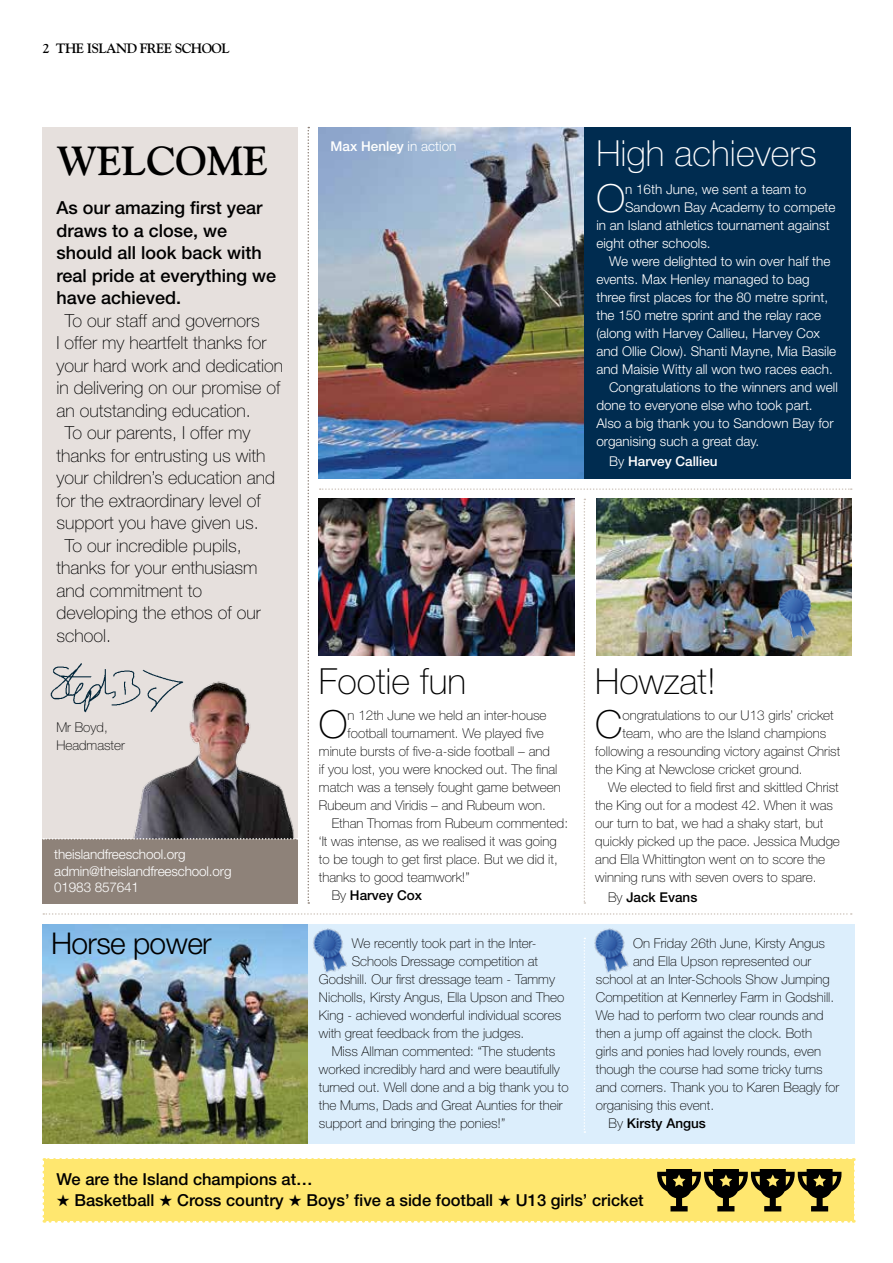
<style>
.page{position:relative;width:893px;height:1263px;background:#fff}
.page>*{position:absolute;margin:0;border:0;box-sizing:border-box;transform-origin:0 0}
.t1{font:700 40.5px "Goudy";color:#000}
.t2{font:100 38.7px "Helvetica Neue";color:#000}
.t3{font:100 38.7px "Helvetica Neue";color:#fff}
.t4{font:100 36px "Helvetica Neue";color:#000}
.t5{font:100 36px "Helvetica Neue";color:#fff}
.t6{font:300 30px "Helvetica Neue";letter-spacing:-.02em;color:#000}
.t7{font:100 18px "Helvetica Neue";color:#000}
.t8{font:500 18px/22.5px "Helvetica Neue";color:#000}
.t9{font:500 16.5px "Helvetica Neue";color:#000}
.t10{font:100 13.5px/18px "Helvetica Neue";color:#000}
.t11{font:300 13.5px/16.5px "Helvetica Neue";color:#fff}
.t12{font:500 13.5px "Helvetica Neue";color:#000}
.t13{font:500 13.5px "Helvetica Neue";color:#fff}
.t14{font:700 13.5px "Goudy";letter-spacing:-.04em;color:#000}
.s1{font-weight:300}
.s2{font-weight:100}
</style>
<div class="page">
<div style="left:47px;top:924px;width:808px;height:220px;background:#dceefc"></div>
<div style="left:43px;top:128px;width:255px;height:719px;background:#e6e0dd"></div>
<div style="left:43px;top:839px;width:255px;height:65px;background:#8e8279"></div>
<img style="left:319px;top:128px;width:265px;height:350px">
<img style="left:133px;top:681px;width:161px;height:157px">
<div style="left:584px;top:127px;width:266px;height:351px;background:#002c50"></div>
<svg style="left:308px;top:127px;width:1px;height:777px"></svg>
<img style="left:50px;top:663px;width:139px;height:53px">
<img style="left:319px;top:499px;width:255px;height:157px">
<svg style="left:584px;top:499px;width:1px;height:405px"></svg>
<img style="left:596px;top:499px;width:255px;height:157px">
<svg style="left:43px;top:838px;width:255px;height:2px"></svg>
<svg style="left:43px;top:913px;width:809px;height:2px"></svg>
<svg style="left:320px;top:488px;width:532px;height:2px"></svg>
<img style="left:43px;top:924px;width:265px;height:220px">
<svg style="left:43px;top:1158px;width:812px;height:65px;background:#ecd66b"></svg>
<img style="left:773px;top:584px;width:45px;height:56px">
<img style="left:313px;top:928px;width:34px;height:45px">
<img style="left:594px;top:928px;width:35px;height:45px">
<svg style="left:584px;top:938px;width:1px;height:195px"></svg>
<p class="t14" style="left:43px;top:40px;width:189px">2 THE ISLAND FREE SCHOOL</p>
<h1 class="t1" style="left:56px;top:137px;width:213px">WELCOME</h1>
<h3 class="t8" style="left:56px;top:197px;width:221px">As our amazing first year draws to a close, we should all look back with real pride at everything we have achieved.</h3>
<h3 class="t7" style="left:65px;top:310px;width:197px">To our staff and governors</h3>
<h3 class="t7" style="left:56px;top:333px;width:212px">I offer my heartfelt thanks for</h3>
<h3 class="t7" style="left:56px;top:355px;width:228px">your hard work and dedication</h3>
<h3 class="t7" style="left:56px;top:378px;width:226px">in delivering on our promise of</h3>
<h3 class="t7" style="left:56px;top:400px;width:196px">an outstanding education.</h3>
<h3 class="t7" style="left:65px;top:423px;width:187px">To our parents, I offer my</h3>
<h3 class="t7" style="left:56px;top:445px;width:211px">thanks for entrusting us with</h3>
<h3 class="t7" style="left:56px;top:468px;width:220px">your children’s education and</h3>
<h3 class="t7" style="left:56px;top:490px;width:206px">for the extraordinary level of</h3>
<h3 class="t7" style="left:56px;top:513px;width:204px">support you have given us.</h3>
<h3 class="t7" style="left:65px;top:535px;width:178px">To our incredible pupils,</h3>
<h3 class="t7" style="left:56px;top:558px;width:203px">thanks for your enthusiasm</h3>
<h3 class="t7" style="left:56px;top:580px;width:147px">and commitment to</h3>
<h3 class="t7" style="left:56px;top:603px;width:206px">developing the ethos of our</h3>
<h3 class="t7" style="left:56px;top:625px;width:56px">school.</h3>
<p class="t10" style="left:56px;top:718px;width:70px">Mr Boyd,<br>Headmaster</p>
<p class="t11" style="left:54px;top:846px;width:179px">theislandfreeschool.org admin@theislandfreeschool.org<br>01983 857641</p>
<h3 class="t6" style="left:51px;top:925px;width:162px">Horse power</h3>
<p class="t13" style="left:331px;top:138px;width:127px">Max Henley <span class="s1">in action</span></p>
<h3 class="t5" style="left:596px;top:133px;width:222px">High achievers</h3>
<h2 class="t3" style="left:596px;top:177px;width:30px">O</h2>
<p class="t11" style="left:625px;top:181px;width:183px">n 16th June, we sent a team to</p>
<p class="t11" style="left:625px;top:199px;width:212px">Sandown Bay Academy to compete</p>
<p class="t11" style="left:596px;top:217px;width:235px">in an Island athletics tournament against</p>
<p class="t11" style="left:596px;top:235px;width:116px">eight other schools.</p>
<p class="t11" style="left:609px;top:253px;width:223px">We were delighted to win over half the</p>
<p class="t11" style="left:596px;top:271px;width:215px">events. Max Henley managed to bag</p>
<p class="t11" style="left:596px;top:289px;width:233px">three first places for the 80 metre sprint,</p>
<p class="t11" style="left:596px;top:307px;width:226px">the 150 metre sprint and the relay race</p>
<p class="t11" style="left:596px;top:325px;width:225px">(along with Harvey Callieu, Harvey Cox</p>
<p class="t11" style="left:596px;top:343px;width:241px">and Ollie Clow). Shanti Mayne, Mia Basile</p>
<p class="t11" style="left:596px;top:361px;width:238px">and Maisie Witty all won two races each.</p>
<p class="t11" style="left:609px;top:379px;width:230px">Congratulations to the winners and well</p>
<p class="t11" style="left:596px;top:397px;width:218px">done to everyone else who took part.</p>
<p class="t11" style="left:596px;top:415px;width:239px">Also a big thank you to Sandown Bay for</p>
<p class="t11" style="left:596px;top:433px;width:164px">organising such a great day.</p>
<p class="t13" style="left:609px;top:453px;width:110px"><span class="s1">By</span> Harvey Callieu</p>
<h3 class="t4" style="left:319px;top:661px;width:149px">Footie fun</h3>
<h2 class="t2" style="left:319px;top:703px;width:30px">O</h2>
<p class="t10" style="left:348px;top:706px;width:200px">n 12th June we held an inter-house</p>
<p class="t10" style="left:348px;top:724px;width:198px">football tournament. We played five</p>
<p class="t10" style="left:319px;top:742px;width:233px">minute bursts of five-a-side football – and</p>
<p class="t10" style="left:319px;top:760px;width:240px">if you lost, you were knocked out. The final</p>
<p class="t10" style="left:319px;top:778px;width:243px">match was a tensely fought game between</p>
<p class="t10" style="left:319px;top:796px;width:228px">Rubeum and Viridis – and Rubeum won.</p>
<p class="t10" style="left:332px;top:814px;width:238px">Ethan Thomas from Rubeum commented:</p>
<p class="t10" style="left:319px;top:832px;width:239px">‘It was intense, as we realised it was going</p>
<p class="t10" style="left:319px;top:850px;width:240px">to be tough to get first place. But we did it,</p>
<p class="t10" style="left:319px;top:868px;width:152px">thanks to good teamwork!”</p>
<p class="t12" style="left:332px;top:887px;width:92px"><span class="s2">By</span> Harvey Cox</p>
<p class="t10" style="left:352px;top:934px;width:186px">We recently took part in the Inter-</p>
<p class="t10" style="left:352px;top:952px;width:188px">Schools Dressage competition at</p>
<p class="t10" style="left:319px;top:970px;width:238px">Godshill. Our first dressage team - Tammy</p>
<p class="t10" style="left:319px;top:988px;width:247px">Nicholls, Kirsty Angus, Ella Upson and Theo</p>
<p class="t10" style="left:319px;top:1006px;width:244px">King - achieved wonderful individual scores</p>
<p class="t10" style="left:319px;top:1024px;width:207px">with great feedback from the judges.</p>
<p class="t10" style="left:332px;top:1042px;width:225px">Miss Allman commented: “The students</p>
<p class="t10" style="left:319px;top:1060px;width:242px">worked incredibly hard and were beautifully</p>
<p class="t10" style="left:319px;top:1078px;width:251px">turned out. Well done and a big thank you to</p>
<p class="t10" style="left:319px;top:1096px;width:245px">the Mums, Dads and Great Aunties for their</p>
<p class="t10" style="left:319px;top:1114px;width:188px">support and bringing the ponies!”</p>
<h3 class="t4" style="left:595px;top:661px;width:122px">Howzat!</h3>
<h2 class="t2" style="left:595px;top:703px;width:29px">C</h2>
<p class="t10" style="left:623px;top:706px;width:213px">ongratulations to our U13 girls’ cricket</p>
<p class="t10" style="left:623px;top:724px;width:205px">team, who are the Island champions</p>
<p class="t10" style="left:595px;top:742px;width:246px">following a resounding victory against Christ</p>
<p class="t10" style="left:595px;top:760px;width:209px">the King at Newclose cricket ground.</p>
<p class="t10" style="left:608px;top:778px;width:232px">We elected to field first and skittled Christ</p>
<p class="t10" style="left:595px;top:796px;width:239px">the King out for a modest 42. When it was</p>
<p class="t10" style="left:595px;top:814px;width:230px">our turn to bat, we had a shaky start, but</p>
<p class="t10" style="left:595px;top:832px;width:246px">quickly picked up the pace. Jessica Mudge</p>
<p class="t10" style="left:595px;top:850px;width:231px">and Ella Whittington went on to score the</p>
<p class="t10" style="left:595px;top:868px;width:223px">winning runs with seven overs to spare.</p>
<p class="t12" style="left:608px;top:889px;width:91px"><span class="s2">By</span> Jack Evans</p>
<p class="t10" style="left:633px;top:934px;width:193px">On Friday 26th June, Kirsty Angus</p>
<p class="t10" style="left:633px;top:952px;width:179px">and Ella Upson represented our</p>
<p class="t10" style="left:596px;top:970px;width:235px">school at an Inter-Schools Show Jumping</p>
<p class="t10" style="left:596px;top:988px;width:240px">Competition at Kennerley Farm in Godshill.</p>
<p class="t10" style="left:596px;top:1006px;width:229px">We had to perform two clear rounds and</p>
<p class="t10" style="left:596px;top:1024px;width:218px">then a jump off against the clock. Both</p>
<p class="t10" style="left:596px;top:1042px;width:227px">girls and ponies had lovely rounds, even</p>
<p class="t10" style="left:596px;top:1060px;width:228px">though the course had some tricky turns</p>
<p class="t10" style="left:596px;top:1078px;width:245px">and corners. Thank you to Karen Beagly for</p>
<p class="t10" style="left:596px;top:1096px;width:120px">organising this event.</p>
<p class="t12" style="left:609px;top:1115px;width:99px"><span class="s2">By</span> Kirsty Angus</p>
<p class="t9" style="left:56px;top:1169px;width:258px">We are the Island champions at…</p>
<p class="t9" style="left:56px;top:1190px;width:589px">★ Basketball ★ Cross country ★ Boys’ five a side football ★ U13 girls’ cricket</p>
</div>
